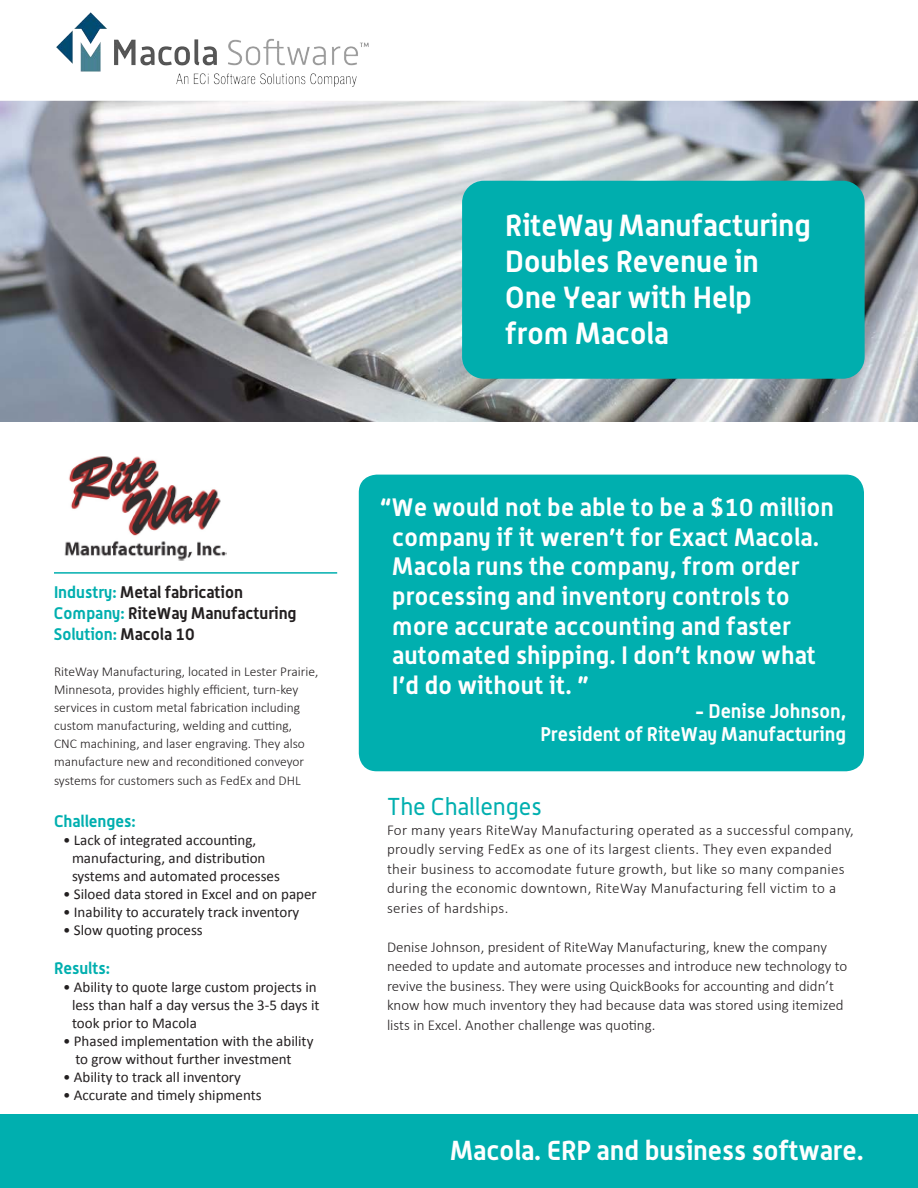
<style>
.page{position:relative;width:918px;height:1188px;background:#fff}
.page>*{position:absolute;margin:0;border:0;box-sizing:border-box;transform-origin:0 0}
.t1{font:700 30px/36px "Alwyn OT";color:#fff}
.t2{font:700 27px "Alwyn OT";color:#fff}
.Callout_Text_-_white{font:700 24.75px/29.7px "Alwyn OT";letter-spacing:.01em;color:#fff}
.Heading_1{font:24px "Alwyn OT";color:#00afaf}
.Callout_Text_-_white-2{font:700 19.5px/23.4px "Alwyn OT";color:#fff;text-align:right}
.Heading_2{font:700 16.5px "Alwyn OT";color:#231f20}
.Heading_2-2{font:700 16.5px "Alwyn OT";color:#00afaf}
.Challenge_bullets{font:15px/18px "Calibri";color:#231f20}
.Body_copy{font:300 15px/19.5px "Calibri";color:#231f20}
.Body_copy-2{font:300 15px/19.5px "Calibri";letter-spacing:.02em;color:#231f20}
.Body_copy-3{font:300 13.5px/18px "Calibri";color:#231f20}
.s1{color:#00afaf}
.s2{color:#231f20}
</style>
<div class="page">
<div style="left:0;top:1114px;width:918px;height:74px;background:#00afaf"></div>
<hr style="left:54px;top:572px;width:283px;height:2px;background:#00afaf">
<div style="left:359px;top:475px;width:505px;height:296px;background:#00afaf;border-radius:18px"></div>
<img style="left:64px;top:456px;width:163px;height:105px">
<img style="left:0;top:101px;width:918px;height:320px">
<svg style="left:0;top:12px;width:918px;height:89px"></svg>
<div style="left:462px;top:181px;width:403px;height:198px;background:#00aeae;border-radius:22px"></div>
<img style="left:57px;top:13px;width:311px;height:74px">
<p class="Heading_2" style="left:54px;top:582px;width:190px"><span class="s1">Industry:</span> Metal fabrication</p>
<p class="Heading_2" style="left:54px;top:603px;width:244px"><span class="s1">Company:</span> RiteWay Manufacturing</p>
<p class="Heading_2-2" style="left:54px;top:624px;width:142px">Solution: <span class="s2">Macola 10</span></p>
<p class="Body_copy-3" style="left:54px;top:662px;width:266px">RiteWay Manufacturing, located in Lester Prairie, Minnesota, provides highly efficient, turn-key services in custom metal fabrication including custom manufacturing, welding and cutting, CNC machining, and laser engraving. They also manufacture new and reconditioned conveyor</p>
<p class="Body_copy-3" style="left:54px;top:771px;width:248px">systems for customers such as FedEx and DHL</p>
<p class="Heading_2-2" style="left:54px;top:811px;width:83px">Challenges:</p>
<p class="Challenge_bullets" style="left:72px;top:831px;width:209px;text-indent:-9px">• Lack of integrated accounting, manufacturing, and distribution systems and automated processes</p>
<p class="Challenge_bullets" style="left:63px;top:885px;width:255px">• Siloed data stored in Excel and on paper</p>
<p class="Challenge_bullets" style="left:63px;top:903px;width:238px">• Inability to accurately track inventory</p>
<p class="Challenge_bullets" style="left:63px;top:921px;width:141px">• Slow quoting process</p>
<p class="Heading_2-2" style="left:54px;top:958px;width:58px">Results:</p>
<p class="Challenge_bullets" style="left:72px;top:978px;width:249px;text-indent:-9px">• Ability to quote large custom projects in less than half a day versus the 3-5 days it took prior to Macola</p>
<p class="Challenge_bullets" style="left:75px;top:1032px;width:240px;text-indent:-12px">• Phased implementation with the ability to grow without further investment</p>
<p class="Challenge_bullets" style="left:63px;top:1068px;width:180px">• Ability to track all inventory</p>
<p class="Challenge_bullets" style="left:63px;top:1086px;width:200px">• Accurate and timely shipments</p>
<h1 class="t1" style="left:505px;top:206px;width:307px">RiteWay Manufacturing<br>Doubles Revenue in<br>One Year with Help from Macola</h1>
<p class="Callout_Text_-_white" style="left:392px;top:492px;width:443px;text-indent:-12px">“We would not be able to be a $10 million company if it weren’t for Exact Macola.<br>Macola runs the company, from order processing and inventory controls to more accurate accounting and faster automated shipping. I don’t know what I’d do without it. ”</p>
<p class="Callout_Text_-_white-2" style="left:541px;top:698px;width:307px">- Denise Johnson,<br>President of RiteWay Manufacturing</p>
<p class="Heading_1" style="left:387px;top:793px;width:156px">The Challenges</p>
<p class="Body_copy-2" style="left:387px;top:819px;width:468px">For many years RiteWay Manufacturing operated as a successful company, proudly serving FedEx as one of its largest clients. They even expanded their business to accomodate future growth, but like so many companies during the economic downtown, RiteWay Manufacturing fell victim to a series of hardships.</p>
<p class="Body_copy" style="left:387px;top:936px;width:462px">Denise Johnson, president of RiteWay Manufacturing, knew the company needed to update and automate processes and introduce new technology to revive the business. They were using QuickBooks for accounting and didn’t know how much inventory they had because data was stored using itemized lists in Excel. Another challenge was quoting.</p>
<h2 class="t2" style="left:450px;top:1134px;width:415px">Macola. ERP and business software.</h2>
</div>
